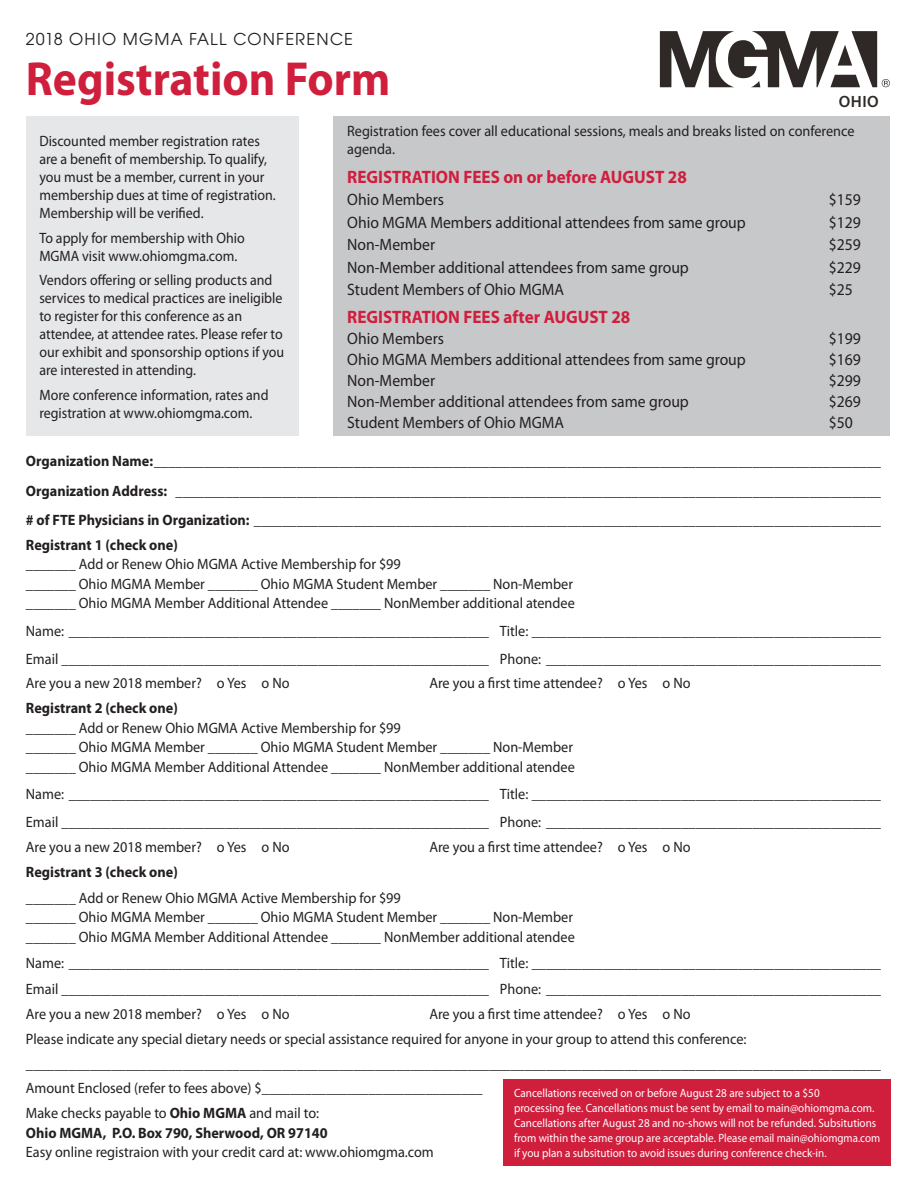
<style>
.page{position:relative;width:918px;height:1188px;background:#fff}
.page>*{position:absolute;margin:0;border:0;box-sizing:border-box;transform-origin:0 0}
.t1{font:700 48px "Myriad Pro";color:#d01e3d;scale:.95 1}
.t2{font:700 18px "Myriad Pro";color:#d01e3d;scale:.95 1}
.t3{font:18px "Avalon";letter-spacing:.065em;color:#231f20}
.t4{font:16.5px "Myriad Pro";color:#231f20;scale:.95 1}
.t5{font:600 16.35px "Myriad Pro";color:#2e2926}
.t6{font:15px/18px "Myriad Pro";color:#231f20;scale:.95 1}
.t7{font:15px/18px "Myriad Pro";color:#231f20;scale:.93 1}
.t8{font:700 15px "Myriad Pro";color:#231f20;scale:.95 1}
.t9{font:12px/15px "Myriad Pro";color:#fff;scale:.93 1}
.s1{font-weight:700}
</style>
<div class="page">
<div style="left:26px;top:117px;width:272px;height:319px;background:#e6e7e9"></div>
<div style="left:334px;top:117px;width:556px;height:319px;background:#c7c8ca"></div>
<div style="left:503px;top:1079px;width:388px;height:87px;background:#d01e3d"></div>
<svg style="left:660px;top:31px;width:230px;height:56px"></svg>
<p class="t3" style="left:26px;top:29px;width:329px">2018 OHIO MGMA FALL CONFERENCE</p>
<p class="t1" style="left:26px;top:47px;width:385px">Registration Form</p>
<p class="t7" style="left:39px;top:132px;width:256px">Discounted member registration rates are a benefit of membership. To qualify, you must be a member, current in your membership dues at time of registration.<br>Membership will be verified.</p>
<p class="t7" style="left:39px;top:228px;width:222px">To apply for membership with Ohio<br>MGMA visit www.ohiomgma.com.</p>
<p class="t7" style="left:39px;top:271px;width:265px">Vendors offering or selling products and services to medical practices are ineligible to register for this conference as an attendee, at attendee rates. Please refer to our exhibit and sponsorship options if you are interested in attending.</p>
<p class="t7" style="left:39px;top:386px;width:248px">More conference information, rates and registration at www.ohiomgma.com.</p>
<p class="t5" style="left:839px;top:91px;width:41px">OHIO</p>
<p class="t6" style="left:347px;top:122px;width:536px">Registration fees cover all educational sessions, meals and breaks listed on conference agenda.</p>
<p class="t2" style="left:347px;top:165px;width:359px">REGISTRATION FEES on or before AUGUST 28</p>
<p class="t4" style="left:347px;top:190px;width:103px">Ohio Members</p>
<p class="t4" style="left:829px;top:190px;width:35px">$159</p>
<p class="t4" style="left:347px;top:212px;width:421px">Ohio MGMA Members additional attendees from same group</p>
<p class="t4" style="left:829px;top:212px;width:35px">$129</p>
<p class="t4" style="left:347px;top:235px;width:94px">Non-Member</p>
<p class="t4" style="left:829px;top:235px;width:35px">$259</p>
<p class="t4" style="left:347px;top:257px;width:361px">Non-Member additional attendees from same group</p>
<p class="t4" style="left:829px;top:257px;width:35px">$229</p>
<p class="t4" style="left:347px;top:280px;width:230px">Student Members of Ohio MGMA</p>
<p class="t4" style="left:829px;top:280px;width:27px">$25</p>
<p class="t2" style="left:347px;top:305px;width:300px">REGISTRATION FEES after AUGUST 28</p>
<p class="t4" style="left:347px;top:328px;width:103px">Ohio Members</p>
<p class="t4" style="left:829px;top:328px;width:35px">$199</p>
<p class="t4" style="left:347px;top:349px;width:421px">Ohio MGMA Members additional attendees from same group</p>
<p class="t4" style="left:829px;top:349px;width:35px">$169</p>
<p class="t4" style="left:347px;top:370px;width:94px">Non-Member</p>
<p class="t4" style="left:829px;top:370px;width:35px">$299</p>
<p class="t4" style="left:347px;top:391px;width:361px">Non-Member additional attendees from same group</p>
<p class="t4" style="left:829px;top:391px;width:35px">$269</p>
<p class="t4" style="left:347px;top:412px;width:230px">Student Members of Ohio MGMA</p>
<p class="t4" style="left:829px;top:412px;width:27px">$50</p>
<p class="t6" style="left:26px;top:452px;width:901px"><span class="s1">Organization Name:</span>______________________________________________________________________________________________________</p>
<p class="t6" style="left:26px;top:481px;width:901px"><span class="s1">Organization Address:</span> ___________________________________________________________________________________________________</p>
<p class="t6" style="left:26px;top:511px;width:901px"><span class="s1"># of FTE Physicians in Organization:</span> ________________________________________________________________________________________</p>
<p class="t8" style="left:26px;top:535px;width:161px">Registrant 1 (check one)</p>
<p class="t6" style="left:26px;top:555px;width:396px">_______ Add or Renew Ohio MGMA Active Membership for $99</p>
<p class="t6" style="left:26px;top:574px;width:577px">_______ Ohio MGMA Member _______ Ohio MGMA Student Member _______ Non-Member</p>
<p class="t6" style="left:26px;top:594px;width:579px">_______ Ohio MGMA Member Additional Attendee _______ NonMember additional atendee</p>
<p class="t6" style="left:26px;top:622px;width:902px">Name: ___________________________________________________________ Title: _________________________________________________</p>
<p class="t6" style="left:26px;top:649px;width:902px">Email ____________________________________________________________ Phone: _______________________________________________</p>
<p class="t6" style="left:26px;top:674px;width:279px">Are you a new 2018 member? o Yes o No</p>
<p class="t6" style="left:429px;top:674px;width:277px">Are you a first time attendee? o Yes o No</p>
<p class="t8" style="left:26px;top:698px;width:161px">Registrant 2 (check one)</p>
<p class="t6" style="left:26px;top:718px;width:396px">_______ Add or Renew Ohio MGMA Active Membership for $99</p>
<p class="t6" style="left:26px;top:738px;width:577px">_______ Ohio MGMA Member _______ Ohio MGMA Student Member _______ Non-Member</p>
<p class="t6" style="left:26px;top:757px;width:579px">_______ Ohio MGMA Member Additional Attendee _______ NonMember additional atendee</p>
<p class="t6" style="left:26px;top:785px;width:902px">Name: ___________________________________________________________ Title: _________________________________________________</p>
<p class="t6" style="left:26px;top:813px;width:902px">Email ____________________________________________________________ Phone: _______________________________________________</p>
<p class="t6" style="left:26px;top:838px;width:279px">Are you a new 2018 member? o Yes o No</p>
<p class="t6" style="left:429px;top:838px;width:277px">Are you a first time attendee? o Yes o No</p>
<p class="t8" style="left:26px;top:862px;width:161px">Registrant 3 (check one)</p>
<p class="t6" style="left:26px;top:889px;width:396px">_______ Add or Renew Ohio MGMA Active Membership for $99</p>
<p class="t6" style="left:26px;top:908px;width:577px">_______ Ohio MGMA Member _______ Ohio MGMA Student Member _______ Non-Member</p>
<p class="t6" style="left:26px;top:928px;width:579px">_______ Ohio MGMA Member Additional Attendee _______ NonMember additional atendee</p>
<p class="t6" style="left:26px;top:954px;width:902px">Name: ___________________________________________________________ Title: _________________________________________________</p>
<p class="t6" style="left:26px;top:980px;width:902px">Email ____________________________________________________________ Phone: _______________________________________________</p>
<p class="t6" style="left:26px;top:1005px;width:279px">Are you a new 2018 member? o Yes o No</p>
<p class="t6" style="left:429px;top:1005px;width:277px">Are you a first time attendee? o Yes o No</p>
<p class="t6" style="left:26px;top:1030px;width:760px">Please indicate any special dietary needs or special assistance required for anyone in your group to attend this conference:</p>
<p class="t6" style="left:26px;top:1054px;width:902px">________________________________________________________________________________________________________________________</p>
<p class="t6" style="left:26px;top:1079px;width:482px">Amount Enclosed (refer to fees above) $_______________________________</p>
<p class="t6" style="left:26px;top:1104px;width:310px">Make checks payable to <span class="s1">Ohio MGMA</span> and mail to:</p>
<p class="t8" style="left:26px;top:1123px;width:319px">Ohio MGMA, P.O. Box 790, Sherwood, OR 97140</p>
<p class="t6" style="left:26px;top:1143px;width:431px">Easy online registraion with your credit card at: www.ohiomgma.com</p>
<p class="t9" style="left:514px;top:1085px;width:330px">Cancellations received on or before August 28 are subject to a $50</p>
<p class="t9" style="left:514px;top:1100px;width:395px">processing fee. Cancellations must be sent by email to main@ohiomgma.com.<br>Cancellations after August 28 and no-shows will not be refunded. Subsitutions from within the same group are acceptable. Please email main@ohiomgma.com if you plan a subsitution to avoid issues during conference check-in.</p>
</div>
